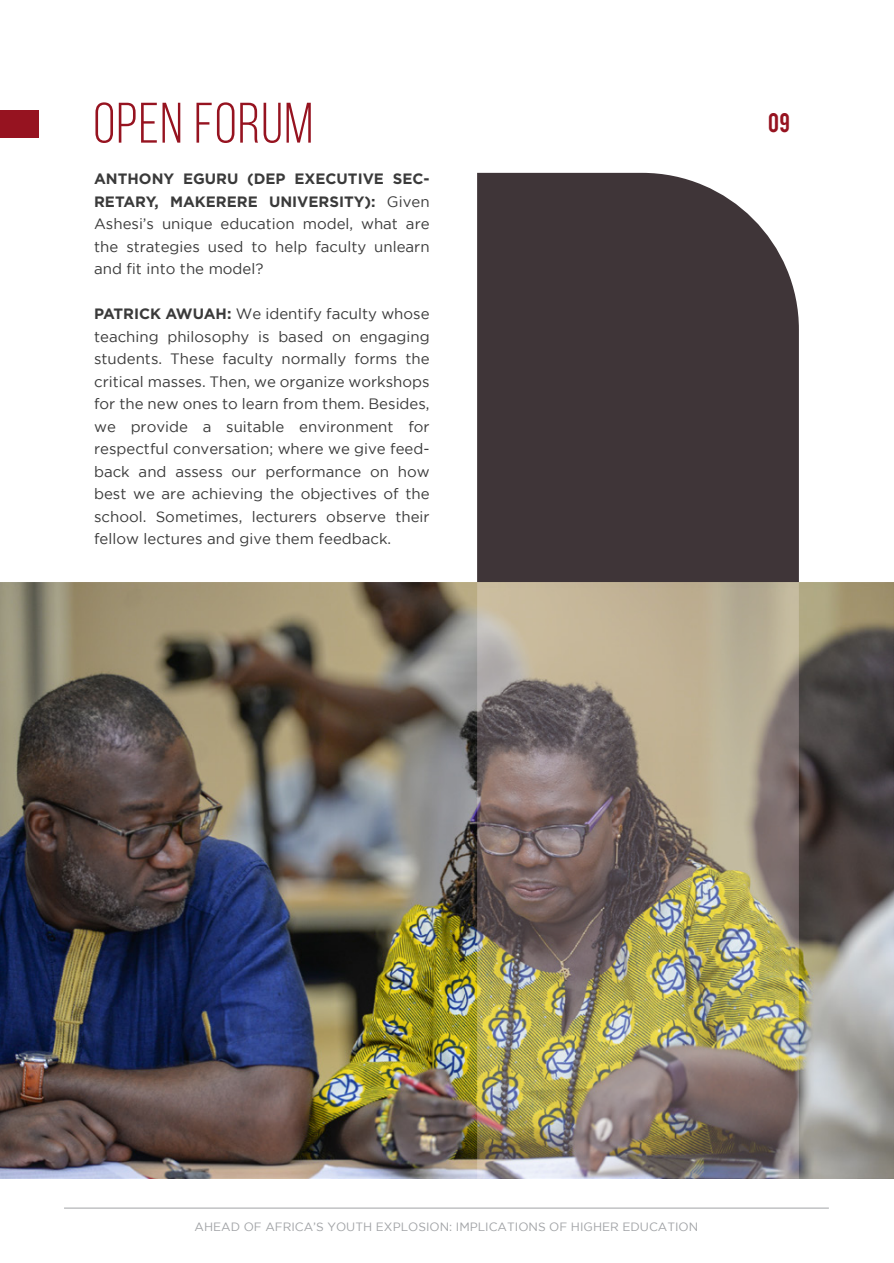
<style>
.page{position:relative;width:894px;height:1263px;background:#fff}
.page>*{position:absolute;margin:0;border:0;box-sizing:border-box;transform-origin:0 0}
.t1{font:57px "Bebas Neue";letter-spacing:.025em;color:#961320}
.t2{font:21px "Bebas";color:#961320}
.t3{font:15px/22.5px "Gotham";color:#3a3a3a;text-align:justify}
.t4{font:12px "Gotham";color:#a1a3a6}
.s1{font-weight:700}
</style>
<div class="page">
<div style="left:0;top:110px;width:38px;height:27px;background:#961320"></div>
<hr style="left:64px;top:1208px;width:765px;height:1px;background:#a1a3a6">
<img style="left:0;top:583px;width:894px;height:596px">
<img style="left:477px;top:173px;width:322px;height:1006px">
<h1 class="t1" style="left:93px;top:92px;width:221px">OPEN FORUM</h1>
<p class="t3" style="left:94px;top:167px;width:337px"><span class="s1">ANTHONY EGURU (DEP EXECUTIVE SEC-RETARY, MAKERERE UNIVERSITY):</span> Given Ashesi’s unique education model, what are the strategies used to help faculty unlearn and fit into the model?</p>
<p class="t3" style="left:94px;top:302px;width:337px"><span class="s1">PATRICK AWUAH:</span> We identify faculty whose teaching philosophy is based on engaging students. These faculty normally forms the critical masses. Then, we organize workshops for the new ones to learn from them. Besides, we provide a suitable environment for respectful conversation; where we give feed&shy;back and assess our performance on how best we are achieving the objectives of the school. Sometimes, lecturers observe their fellow lectures and give them feedback.</p>
<h2 class="t2" style="left:768px;top:107px;width:23px">09</h2>
<p class="t4" style="left:195px;top:1220px;width:505px">AHEAD OF AFRICA’S YOUTH EXPLOSION: IMPLICATIONS OF HIGHER EDUCATION</p>
</div>
